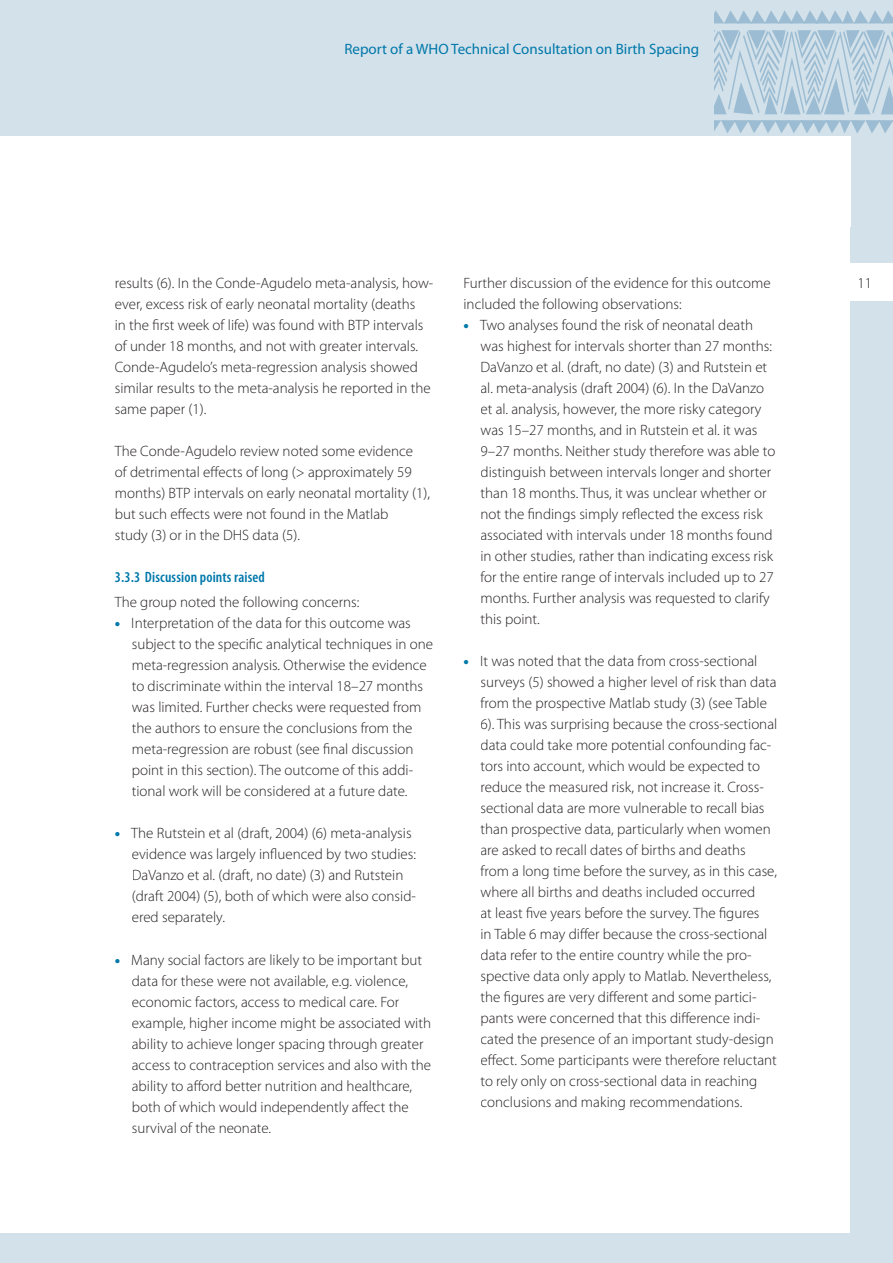
<style>
.page{position:relative;width:893px;height:1263px;background:#fff}
.page>*{position:absolute;margin:0;border:0;box-sizing:border-box;transform-origin:0 0}
.t1{font:300 15px/21px "Myriad Pro";color:#231f20}
.t2{font:15px "Myriad Pro";color:#0078aa}
.t3{font:600 condensed 15px "Myriad Pro";letter-spacing:.01em;color:#0078aa}
.s1{font-weight:900;color:#0078aa}
</style>
<div class="page">
<div style="left:0;top:0;width:893px;height:135px;background:#d3e1ea"></div>
<div style="left:0;top:1233px;width:893px;height:30px;background:#d3e1ea"></div>
<div style="left:850px;top:302px;width:43px;height:961px;background:#d3e1ea"></div>
<div style="left:850px;top:0;width:43px;height:263px;background:#d3e1ea"></div>
<svg style="left:714px;top:30px;width:179px;height:84px"></svg>
<svg style="left:714px;top:10px;width:179px;height:14px"></svg>
<svg style="left:714px;top:120px;width:179px;height:13px"></svg>
<p class="t2" style="left:344px;top:39px;width:356px">Report of a WHO Technical Consultation on Birth Spacing</p>
<p class="t1" style="left:115px;top:272px;width:320px">results (6). In the Conde-Agudelo meta-analysis, how&shy;ever, excess risk of early neonatal mortality (deaths<br>in the first week of life) was found with BTP intervals of under 18 months, and not with greater intervals.<br>Conde-Agudelo’s meta-regression analysis showed similar results to the meta-analysis he reported in the same paper (1).</p>
<p class="t1" style="left:115px;top:440px;width:317px">The Conde-Agudelo review noted some evidence<br>of detrimental effects of long (&gt; approximately 59 months) BTP intervals on early neonatal mortality (1), but such effects were not found in the Matlab<br>study (3) or in the DHS data (5).</p>
<p class="t3" style="left:115px;top:568px;width:152px">3.3.3 Discussion points raised</p>
<p class="t1" style="left:115px;top:591px;width:246px">The group noted the following concerns:</p>
<p class="t1" style="left:132px;top:612px;width:303px;text-indent:-17px"><span class="s1">•</span> Interpretation of the data for this outcome was subject to the specific analytical techniques in one meta-regression analysis. Otherwise the evidence to discriminate within the interval 18–27 months was limited. Further checks were requested from the authors to ensure the conclusions from the meta-regression are robust (see final discussion point in this section). The outcome of this addi&shy;tional work will be considered at a future date.</p>
<p class="t1" style="left:132px;top:823px;width:286px;text-indent:-17px"><span class="s1">•</span> The Rutstein et al (draft, 2004) (6) meta-analysis evidence was largely influenced by two studies:<br>DaVanzo et al. (draft, no date) (3) and Rutstein (draft 2004) (5), both of which were also consid&shy;ered separately.</p>
<p class="t1" style="left:132px;top:949px;width:301px;text-indent:-17px"><span class="s1">•</span> Many social factors are likely to be important but data for these were not available, e.g. violence, economic factors, access to medical care. For example, higher income might be associated with ability to achieve longer spacing through greater access to contraception services and also with the ability to afford better nutrition and healthcare, both of which would independently affect the survival of the neonate.</p>
<p class="t1" style="left:463px;top:272px;width:309px">Further discussion of the evidence for this outcome included the following observations:</p>
<p class="t1" style="left:480px;top:314px;width:296px;text-indent:-17px"><span class="s1">•</span> Two analyses found the risk of neonatal death was highest for intervals shorter than 27 months:<br>DaVanzo et al. (draft, no date) (3) and Rutstein et al. meta-analysis (draft 2004) (6). In the DaVanzo et al. analysis, however, the more risky category was 15–27 months, and in Rutstein et al. it was 9–27 months. Neither study therefore was able to distinguish between intervals longer and shorter than 18 months. Thus, it was unclear whether or not the findings simply reflected the excess risk associated with intervals under 18 months found in other studies, rather than indicating excess risk for the entire range of intervals included up to 27 months. Further analysis was requested to clarify this point.</p>
<p class="t1" style="left:480px;top:650px;width:298px;text-indent:-17px"><span class="s1">•</span> It was noted that the data from cross-sectional surveys (5) showed a higher level of risk than data from the prospective Matlab study (3) (see Table 6). This was surprising because the cross-sectional data could take more potential confounding fac&shy;tors into account, which would be expected to reduce the measured risk, not increase it. Cross&shy;sectional data are more vulnerable to recall bias than prospective data, particularly when women are asked to recall dates of births and deaths from a long time before the survey, as in this case, where all births and deaths included occurred<br>at least five years before the survey. The figures<br>in Table 6 may differ because the cross-sectional data refer to the entire country while the pro&shy;spective data only apply to Matlab. Nevertheless, the figures are very different and some partici&shy;pants were concerned that this difference indi&shy;cated the presence of an important study-design effect. Some participants were therefore reluctant to rely only on cross-sectional data in reaching conclusions and making recommendations.</p>
<p class="t1" style="left:857px;top:272px;width:16px">11</p>
</div>
